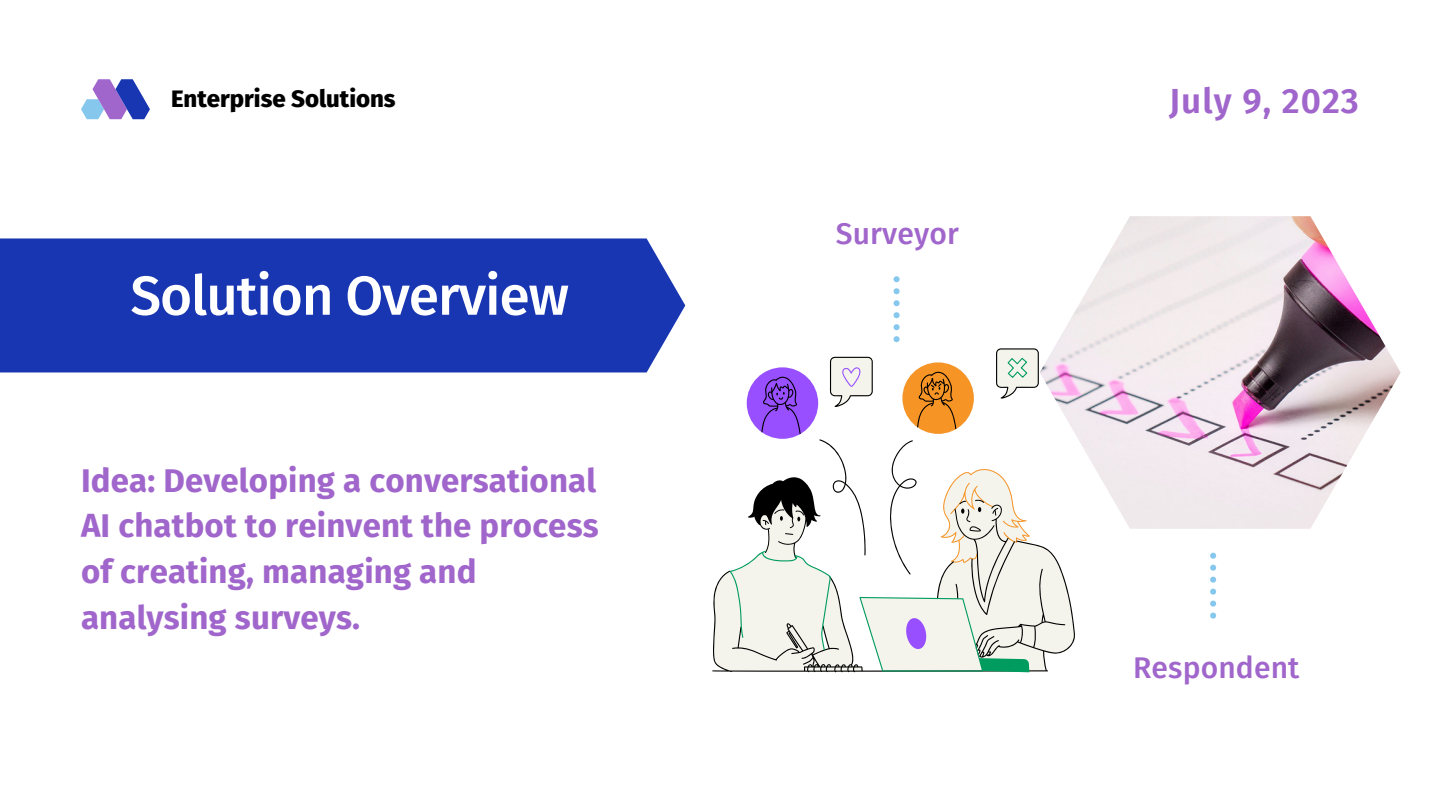
<style>
.page{position:relative;width:1440px;height:810px;background:#fff}
.page>*{position:absolute;margin:0;border:0;box-sizing:border-box;transform-origin:0 0}
.t1{font:500 55px "Fira Sans";letter-spacing:-.02em;color:#fff}
.t2{font:600 35px "Fira Sans";letter-spacing:.03em;color:#a066cb}
.t3{font:700 33px/45.8px "Fira Sans";letter-spacing:.005em;color:#a066cb}
.t4{font:500 30px "Fira Sans";letter-spacing:.005em;color:#a066cb}
.t5{font:800 24px "Fira Sans";color:#000}
</style>
<div class="page">
<img style="left:1054px;top:216px;width:347px;height:313px">
<svg style="left:894px;top:276px;width:6px;height:66px"></svg>
<svg style="left:1210px;top:553px;width:6px;height:66px"></svg>
<div style="left:0;top:238px;width:685px;height:134px;background:#1836b2"></div>
<svg style="left:712px;top:348px;width:363px;height:324px"></svg>
<svg style="left:730px;top:358px;width:299px;height:314px"></svg>
<svg style="left:842px;top:362px;width:188px;height:288px"></svg>
<svg style="left:81px;top:80px;width:69px;height:39px"></svg>
<p class="t5" style="left:171px;top:84px;width:226px">Enterprise Solutions</p>
<p class="t2" style="left:1169px;top:80px;width:191px">July 9, 2023</p>
<p class="t1" style="left:130px;top:263px;width:440px">Solution Overview</p>
<p class="t3" style="left:81px;top:458px;width:519px">Idea: Developing a conversational<br>AI chatbot to reinvent the process of creating, managing and analysing surveys.</p>
<p class="t4" style="left:836px;top:216px;width:125px">Surveyor</p>
<p class="t4" style="left:1133px;top:650px;width:168px">Respondent</p>
</div>
